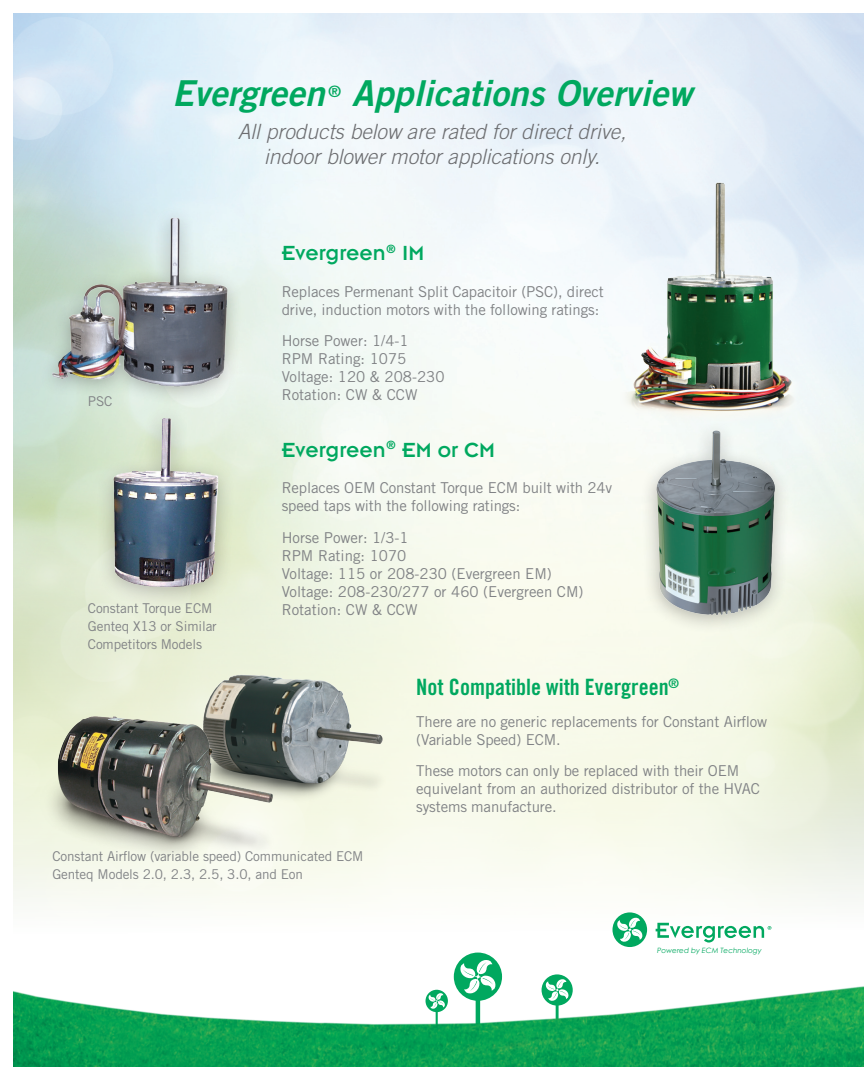
<style>
.page{position:relative;width:864px;height:1080px;background:#fff}
.page>*{position:absolute;margin:0;border:0;box-sizing:border-box;transform-origin:0 0}
.t1{font:italic 35.7px "Trade Gothic Bold Two";color:#00a85f}
.t2{font:22.5px "Insignia";color:#00a85f}
.t3{font:22.5px "Trade Gothic Bold Cond Twenty";color:#00a85f}
.t4{font:italic 300 21px/25.2px "Trade Gothic";color:#6c6d70;text-align:center}
.t5{font:15.75px "Trade Gothic Bold Two";color:#00a85f}
.t6{font:15px/18px "Trade Gothic";letter-spacing:-.01em;color:#808285}
.t7{font:13.5px/18px "Trade Gothic";letter-spacing:-.01em;color:#808285}
.t8{font:italic 7.35px "Century Gothic";color:#00a85f}
</style>
<div class="page">
<img style="left:14px;top:853px;width:850px;height:213px">
<svg style="left:613px;top:912px;width:158px;height:35px"></svg>
<img style="left:620px;top:166px;width:198px;height:261px">
<img style="left:629px;top:416px;width:184px;height:217px">
<img style="left:160px;top:646px;width:258px;height:179px">
<img style="left:39px;top:696px;width:241px;height:167px">
<img style="left:40px;top:203px;width:216px;height:199px">
<div style="left:96px;top:405px;width:140px;height:204px;background:#e7eed7"></div>
<img style="left:96px;top:400px;width:160px;height:196px">
<p class="t7" style="left:88px;top:392px;width:26px">PSC</p>
<h1 class="t1" style="left:172px;top:71px;width:154px">Evergreen</h1>
<p class="t5" style="left:328px;top:81px;width:14px">®</p>
<h1 class="t1" style="left:352px;top:71px;width:342px">Applications Overview</h1>
<h3 class="t4" style="left:238px;top:118px;width:390px">All products below are rated for direct drive, indoor blower motor applications only.</h3>
<h2 class="t2" style="left:282px;top:241px;width:144px">Evergreen<sup>®</sup> IM</h2>
<p class="t6" style="left:282px;top:282px;width:323px">Replaces Permenant Split Capacitoir (PSC), direct drive, induction motors with the following ratings:</p>
<p class="t6" style="left:282px;top:332px;width:164px">Horse Power: 1/4-1<br>RPM Rating: 1075<br>Voltage: 120 &amp; 208-230<br>Rotation: CW &amp; CCW</p>
<p class="t7" style="left:88px;top:599px;width:130px">Constant Torque ECM<br>Genteq X13 or Similar<br>Competitors Models</p>
<h2 class="t2" style="left:282px;top:438px;width:215px">Evergreen<sup>®</sup> EM or CM</h2>
<p class="t6" style="left:282px;top:479px;width:332px">Replaces OEM Constant Torque ECM built with 24v speed taps with the following ratings:</p>
<p class="t6" style="left:282px;top:528px;width:303px">Horse Power: 1/3-1<br>RPM Rating: 1070<br>Voltage: 115 or 208-230 (Evergreen EM)<br>Voltage: 208-230/277 or 460 (Evergreen CM)<br>Rotation: CW &amp; CCW</p>
<h2 class="t3" style="left:416px;top:674px;width:264px">Not Compatible with Evergreen<sup>®</sup></h2>
<p class="t6" style="left:416px;top:712px;width:352px">There are no generic replacements for Constant Airflow (Variable Speed) ECM.</p>
<p class="t6" style="left:416px;top:762px;width:345px">These motors can only be replaced with their OEM equivelant from an authorized distributor of the HVAC systems manufacture.</p>
<p class="t7" style="left:52px;top:847px;width:313px">Constant Airflow (variable speed) Communicated ECM<br>Genteq Models 2.0, 2.3, 2.5, 3.0, and Eon</p>
<p class="t8" style="left:657px;top:945px;width:106px">Powered by ECM Technology</p>
</div>
